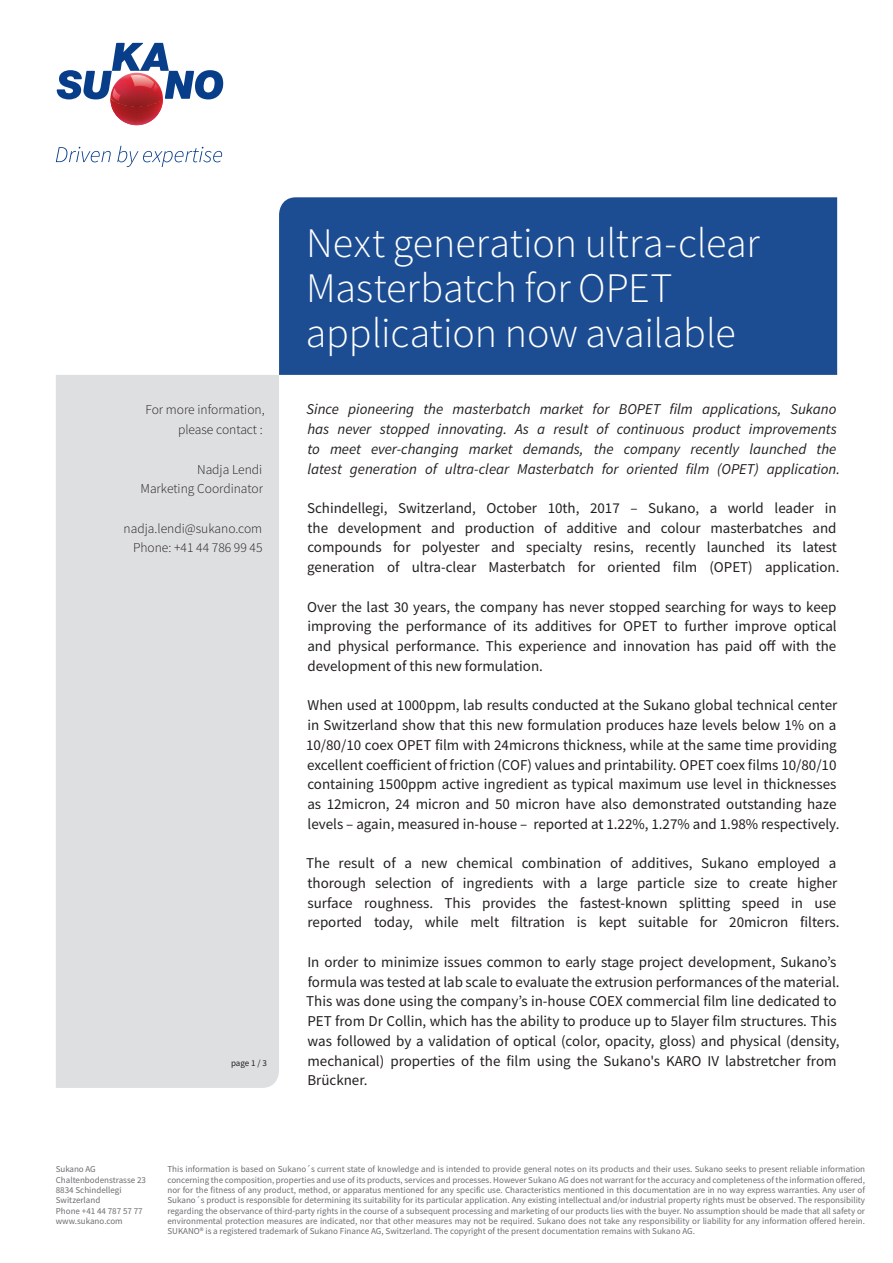
<style>
.page{position:relative;width:893px;height:1263px;background:#fff}
.page>*{position:absolute;margin:0;border:0;box-sizing:border-box;transform-origin:0 0}
.Heading_01{font:300 42px/45px "Source Sans Pro";letter-spacing:-.005em;color:#fff}
.Body_01{font:15px/19.8px "Source Sans Pro";color:#231f20}
.Body_01-2{font:italic 15px/19.8px "Source Sans Pro";color:#231f20}
.Body_01-3{font:300 13.5px/19.8px "Source Sans Pro";color:#231f20;text-align:right}
.Disclaimer_EMEA{font:9px/10.4px "Source Sans Pro";color:#6c6d70}
.Body_01-4{font:9px "Source Sans Pro";color:#231f20}
</style>
<div class="page">
<div style="left:279px;top:197px;width:558px;height:178px;background:#1c4d92"></div>
<svg style="left:56px;top:146px;width:166px;height:21px"></svg>
<img style="left:110px;top:101px;width:53px;height:24px">
<svg style="left:57px;top:43px;width:167px;height:58px"></svg>
<div style="left:56px;top:375px;width:223px;height:713px;background:#dedfe1"></div>
<p class="Body_01-3" style="left:145px;top:400px;width:121px">For more information,</p>
<p class="Body_01-3" style="left:178px;top:420px;width:86px">please contact :</p>
<p class="Body_01-3" style="left:140px;top:459px;width:124px">Nadja Lendi<br>Marketing Coordinator</p>
<p class="Body_01-3" style="left:124px;top:518px;width:140px">nadja.lendi@sukano.com</p>
<p class="Body_01-3" style="left:133px;top:538px;width:131px">Phone: +41 44 786 99 45</p>
<p class="Body_01-4" style="left:231px;top:1057px;width:37px">page 1 / 3</p>
<p class="Heading_01" style="left:306px;top:221px;width:455px">Next generation ultra-clear<br>Masterbatch for OPET application now available</p>
<p class="Body_01-2" style="left:307px;top:399px;width:535px">Since pioneering the masterbatch market for BOPET film applications, Sukano has never stopped innovating. As a result of continuous product improvements to meet ever-changing market demands, the company recently launched the latest generation of ultra-clear Masterbatch for oriented film (OPET) application.</p>
<p class="Body_01" style="left:307px;top:498px;width:534px">Schindellegi, Switzerland, October 10th, 2017 – Sukano, a world leader in the development and production of additive and colour masterbatches and compounds for polyester and specialty resins, recently launched its latest generation of ultra-clear Masterbatch for oriented film (OPET) application.</p>
<p class="Body_01" style="left:307px;top:597px;width:531px;text-align:justify">Over the last 30 years, the company has never stopped searching for ways to keep improving the performance of its additives for OPET to further improve optical and physical performance. This experience and innovation has paid off with the development of this new formulation.</p>
<p class="Body_01" style="left:306px;top:695px;width:535px">When used at 1000ppm, lab results conducted at the Sukano global technical center in Switzerland show that this new formulation produces haze levels below 1% on a 10/80/10 coex OPET film with 24microns thickness, while at the same time providing excellent coefficient of friction (COF) values and printability. OPET coex films 10/80/10 containing 1500ppm active ingredient as typical maximum use level in thicknesses as 12micron, 24 micron and 50 micron have also demonstrated outstanding haze levels – again, measured in-house – reported at 1.22%, 1.27% and 1.98% respectively.</p>
<p class="Body_01" style="left:306px;top:853px;width:535px">The result of a new chemical combination of additives, Sukano employed a thorough selection of ingredients with a large particle size to create higher surface roughness. This provides the fastest-known splitting speed in use reported today, while melt filtration is kept suitable for 20micron filters.</p>
<p class="Body_01" style="left:306px;top:952px;width:535px">In order to minimize issues common to early stage project development, Sukano’s formula was tested at lab scale to evaluate the extrusion performances of the material.<br>This was done using the company’s in-house COEX commercial film line dedicated to PET from Dr Collin, which has the ability to produce up to 5layer film structures. This was followed by a validation of optical (color, opacity, gloss) and physical (density, mechanical) properties of the film using the Sukano's KARO IV labstretcher from Brückner.</p>
<p class="Disclaimer_EMEA" style="left:56px;top:1164px;width:92px">Sukano AG<br>Chaltenbodenstrasse 23</p>
<p class="Disclaimer_EMEA" style="left:56px;top:1185px;width:67px">8834 Schindellegi</p>
<p class="Disclaimer_EMEA" style="left:56px;top:1195px;width:88px">Switzerland<br>Phone +41 44 787 57 77</p>
<p class="Disclaimer_EMEA" style="left:56px;top:1216px;width:68px">www.sukano.com</p>
<p class="Disclaimer_EMEA" style="left:167px;top:1164px;width:699px;text-align:justify">This information is based on Sukano´s current state of knowledge and is intended to provide general notes on its products and their uses. Sukano seeks to present reliable information concerning the composition, properties and use of its products, services and processes. However Sukano AG does not warrant for the accuracy and completeness of the information offered, nor for the fitness of any product, method, or apparatus mentioned for any specific use. Characteristics mentioned in this documentation are in no way express warranties. Any user of Sukano´s product is responsible for determining its suitability for its particular application. Any existing intellectual and/or industrial property rights must be observed. The responsibility regarding the observance of third-party rights in the course of a subsequent processing and marketing of our products lies with the buyer. No assumption should be made that all safety or environmental protection measures are indicated, nor that other measures may not be required. Sukano does not take any responsibility or liability for any information offered herein.<br>SUKANO® is a registered trademark of Sukano Finance AG, Switzerland. The copyright of the present documentation remains with Sukano AG.</p>
</div>
